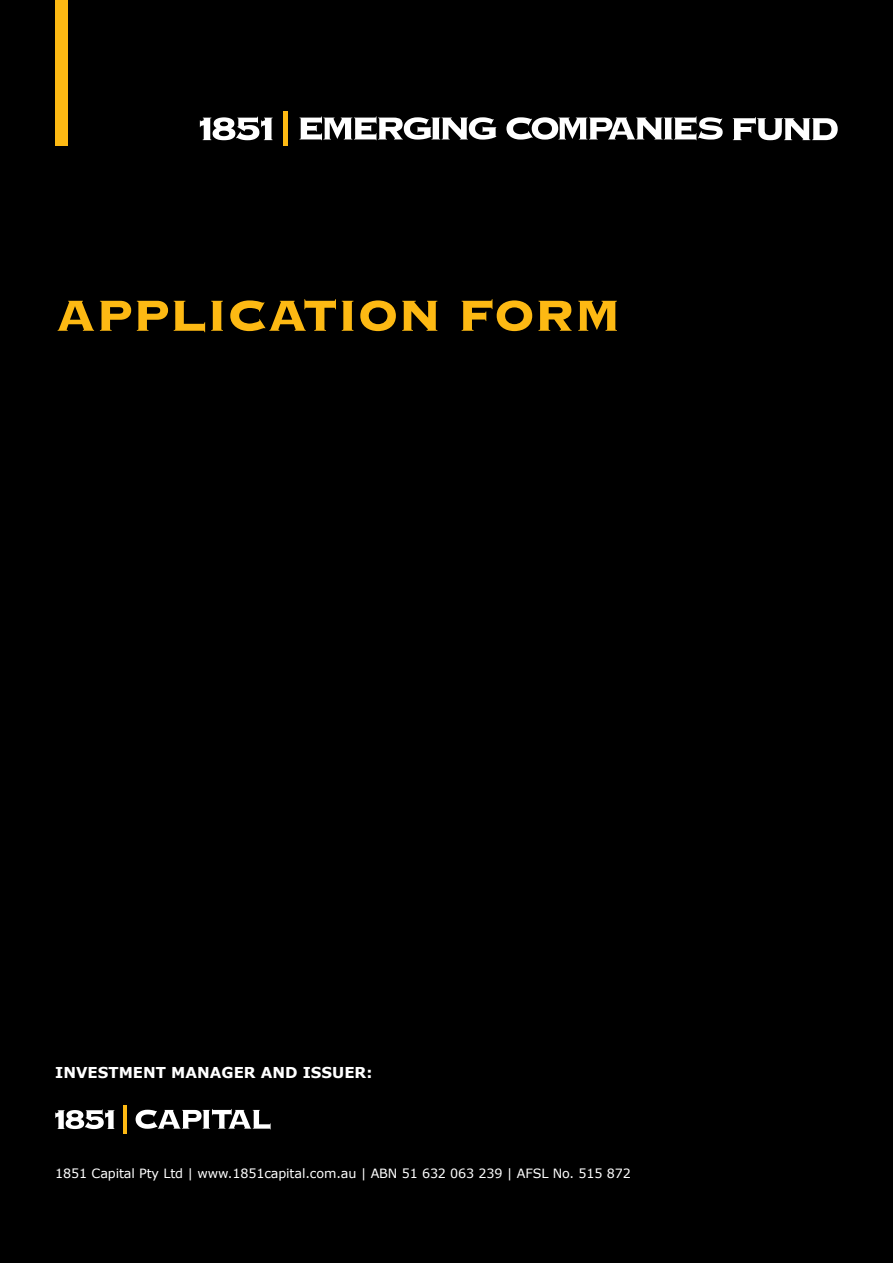
<style>
.page{position:relative;width:893px;height:1263px;background:#000}
.page>*{position:absolute;margin:0;border:0;box-sizing:border-box;transform-origin:0 0}
.t1{font:57px "Copperplate Thirty Three BC";letter-spacing:-.02em;color:#fdb913}
.t2{font:700 15px "Verdana";color:#fff}
.t3{font:12.75px "Verdana";letter-spacing:-.01em;color:#fff}
</style>
<div class="page">
<svg style="left:136px;top:1109px;width:135px;height:20px"></svg>
<hr style="left:124px;top:1105px;width:3px;height:28px;background:#fdb913">
<svg style="left:55px;top:1109px;width:60px;height:20px"></svg>
<div style="left:55px;top:0;width:13px;height:146px;background:#fdb913"></div>
<hr style="left:284px;top:111px;width:4px;height:35px;background:#fdb913">
<svg style="left:200px;top:117px;width:73px;height:23px"></svg>
<svg style="left:733px;top:117px;width:105px;height:23px"></svg>
<svg style="left:506px;top:116px;width:217px;height:24px"></svg>
<svg style="left:299px;top:116px;width:197px;height:24px"></svg>
<h1 class="t1" style="left:55px;top:287px;width:568px">APPLICATION FORM</h1>
<p class="t2" style="left:55px;top:1063px;width:319px">INVESTMENT MANAGER AND ISSUER:</p>
<p class="t3" style="left:55px;top:1165px;width:577px">1851 Capital Pty Ltd | www.1851capital.com.au | ABN 51 632 063 239 | AFSL No. 515 872</p>
</div>
